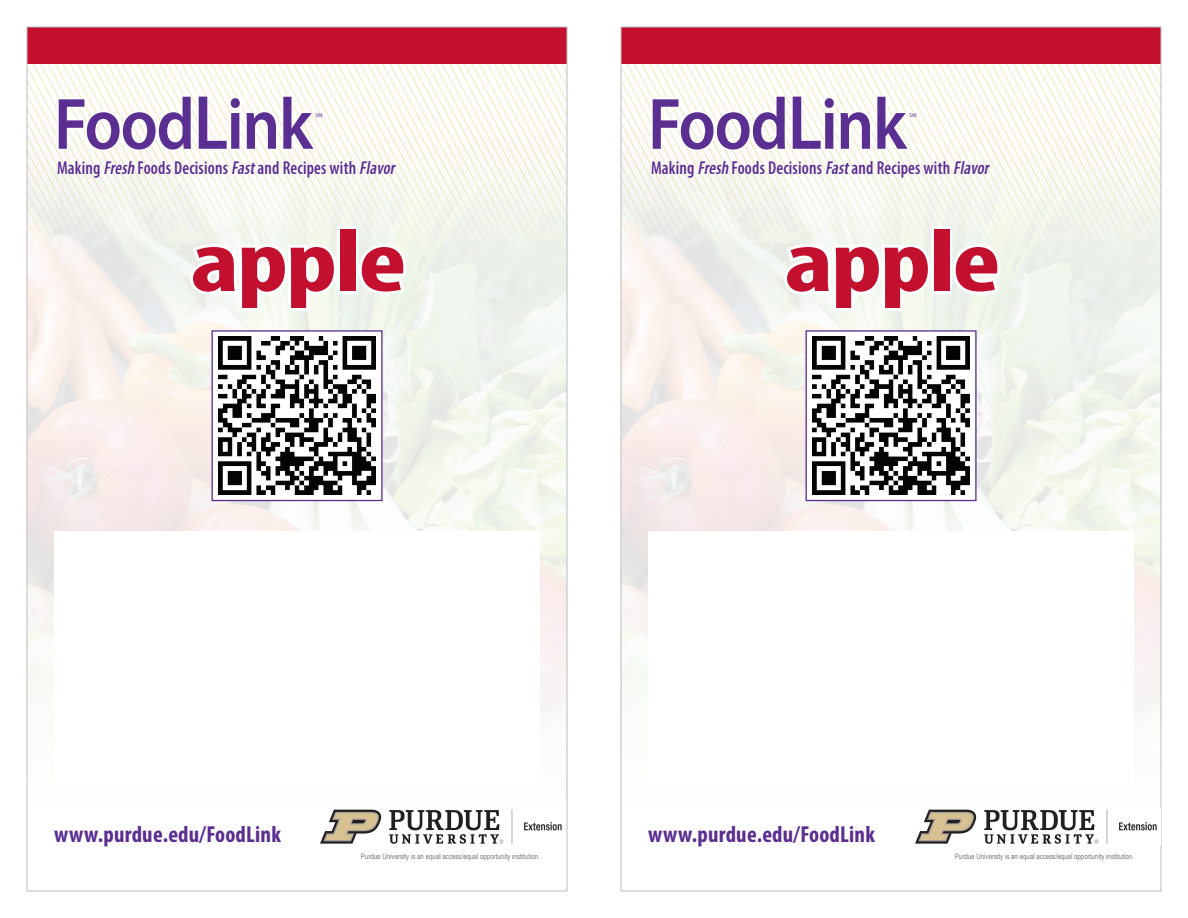
<style>
.page{position:relative;width:1188px;height:918px;background:#fff}
.page>*{position:absolute;margin:0;border:0;box-sizing:border-box;transform-origin:0 0}
.t1{font:700 condensed 88.5px "Myriad Pro";letter-spacing:-.02em;color:#c3102e;scale:1.3 1}
.t2{font:600 73.35px "Myriad Pro";letter-spacing:-.02em;color:#5b2e91;scale:.9 1}
.t3{font:700 condensed 23.25px "Myriad Pro";letter-spacing:.01em;color:#5b2e91}
.t4{font:600 condensed 18.75px "Myriad Pro";letter-spacing:.01em;color:#5b2e91;scale:.92 1}
.t5{font:7.5px "Arial Narrow";color:#76787b}
.t6{font:5.55px "Myriad Pro";color:#5b2e91}
.s1{font-size:77.4px}
.s2{font-style:italic}
</style>
<div class="page">
<img style="left:29px;top:67px;width:536px;height:777px">
<img style="left:623px;top:67px;width:536px;height:638px">
<div style="left:27px;top:27px;width:540px;height:37px;background:#c3102e"></div>
<div style="left:621px;top:27px;width:540px;height:37px;background:#c3102e"></div>
<svg style="left:56px;top:94px;width:341px;height:87px"></svg>
<svg style="left:650px;top:94px;width:341px;height:87px"></svg>
<div style="left:54px;top:532px;width:486px;height:256px;background:#fff"></div>
<div style="left:648px;top:532px;width:486px;height:256px;background:#fff"></div>
<svg style="left:187px;top:241px;width:153px;height:73px"></svg>
<div style="left:337px;top:227px;width:21px;height:67px;border:6px solid #fff"></div>
<svg style="left:356px;top:241px;width:53px;height:57px"></svg>
<div style="left:212px;top:331px;width:170px;height:170px;background:#fff"></div>
<img style="left:219px;top:337px;width:157px;height:158px">
<div style="left:212px;top:330px;width:171px;height:171px;border:1px solid #5b2e91"></div>
<svg style="left:781px;top:241px;width:153px;height:73px"></svg>
<div style="left:931px;top:227px;width:21px;height:67px;border:6px solid #fff"></div>
<svg style="left:950px;top:241px;width:53px;height:57px"></svg>
<div style="left:806px;top:331px;width:170px;height:170px;background:#fff"></div>
<img style="left:813px;top:337px;width:157px;height:158px">
<div style="left:806px;top:330px;width:171px;height:171px;border:1px solid #5b2e91"></div>
<img style="left:915px;top:809px;width:242px;height:35px">
<img style="left:321px;top:809px;width:244px;height:35px">
<h2 class="t2" style="left:54px;top:77px;width:289px">Food<span class="s1">L</span>ink</h2>
<p class="t6" style="left:316px;top:111px;width:9px">SM</p>
<h2 class="t2" style="left:648px;top:77px;width:289px">Food<span class="s1">L</span>ink</h2>
<p class="t6" style="left:910px;top:111px;width:9px">SM</p>
<h3 class="t4" style="left:57px;top:158px;width:372px">Making <span class="s2">Fresh</span> Foods Decisions <span class="s2">Fast</span>and Recipes with <span class="s2">Flavor</span></h3>
<h3 class="t4" style="left:651px;top:158px;width:372px">Making <span class="s2">Fresh</span> Foods Decisions <span class="s2">Fast</span>and Recipes with <span class="s2">Flavor</span></h3>
<h1 class="t1" style="left:191px;top:206px;width:167px">apple</h1>
<h1 class="t1" style="left:785px;top:206px;width:167px">apple</h1>
<h3 class="t3" style="left:54px;top:819px;width:229px">www.purdue.edu/FoodLink</h3>
<h3 class="t3" style="left:648px;top:819px;width:229px">www.purdue.edu/FoodLink</h3>
<p class="t5" style="left:361px;top:851px;width:181px">Purdue University is an equal access/equal opportunity institution.</p>
<p class="t5" style="left:955px;top:851px;width:181px">Purdue University is an equal access/equal opportunity institution.</p>
</div>
